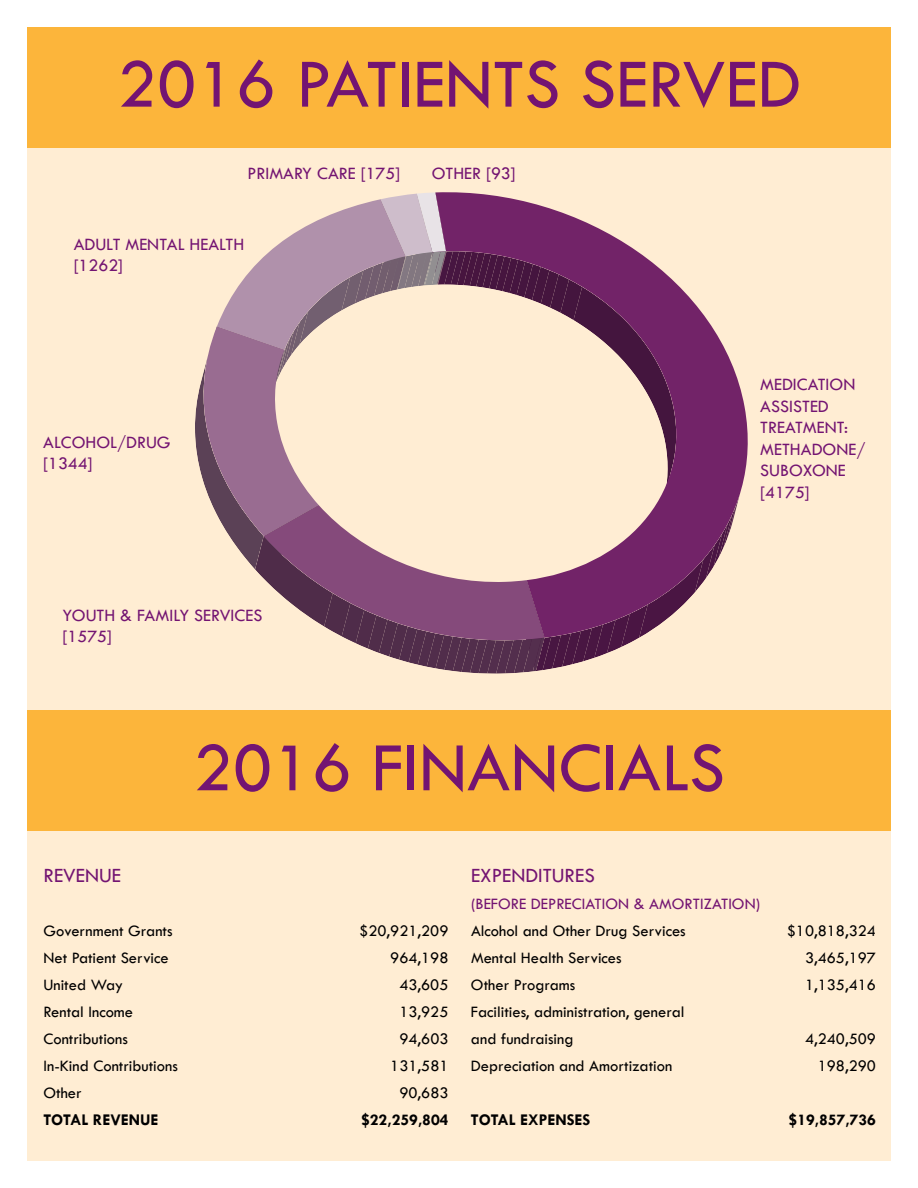
<style>
.page{position:relative;width:918px;height:1188px;background:#fff}
.page>*{position:absolute;margin:0;border:0;box-sizing:border-box;transform-origin:0 0}
.t1{font:72px "Tw Cen";color:#731472}
.t2{font:21px "Tw Cen";color:#731472}
.t3{font:18px/21.6px "Tw Cen";color:#731472}
.t4{font:16.5px/27px "Tw Cen";color:#000}
.t5{font:700 16.5px "Tw Cen";color:#000}
.t6{font:16.5px "Tw Cen";color:#731472}
</style>
<div class="page">
<div style="left:27px;top:27px;width:864px;height:1134px;background:#ffedd3"></div>
<div style="left:27px;top:27px;width:864px;height:120px;background:#fcb53b"></div>
<div style="left:27px;top:711px;width:864px;height:120px;background:#fcb53b"></div>
<svg style="left:195px;top:192px;width:547px;height:482px"></svg>
<h1 class="t1" style="left:117px;top:41px;width:685px">2016 PATIENTS SERVED</h1>
<p class="t3" style="left:247px;top:162px;width:154px">PRIMARY CARE [175]</p>
<p class="t3" style="left:432px;top:162px;width:85px">OTHER [93]</p>
<p class="t3" style="left:74px;top:233px;width:172px">ADULT MENTAL HEALTH [1262]</p>
<p class="t3" style="left:43px;top:431px;width:129px">ALCOHOL/DRUG [1344]</p>
<p class="t3" style="left:760px;top:373px;width:107px">MEDICATION<br>ASSISTED<br>TREATMENT:<br>METHADONE/<br>SUBOXONE [4175]</p>
<p class="t3" style="left:63px;top:604px;width:201px">YOUTH &amp; FAMILY SERVICES [1575]</p>
<h1 class="t1" style="left:193px;top:724px;width:534px">2016 FINANCIALS</h1>
<p class="t2" style="left:44px;top:862px;width:79px">REVENUE</p>
<p class="t4" style="left:44px;top:917px;width:131px">Government Grants</p>
<p class="t4" style="left:359px;top:917px;width:91px">$20,921,209</p>
<p class="t4" style="left:43px;top:944px;width:127px">Net Patient Service</p>
<p class="t4" style="left:390px;top:944px;width:60px">964,198</p>
<p class="t4" style="left:43px;top:971px;width:81px">United Way</p>
<p class="t4" style="left:399px;top:971px;width:51px">43,605</p>
<p class="t4" style="left:44px;top:998px;width:91px">Rental Income</p>
<p class="t4" style="left:399px;top:998px;width:51px">13,925</p>
<p class="t4" style="left:44px;top:1025px;width:86px">Contributions</p>
<p class="t4" style="left:399px;top:1025px;width:51px">94,603</p>
<p class="t4" style="left:44px;top:1052px;width:136px">In-Kind Contributions</p>
<p class="t4" style="left:390px;top:1052px;width:60px">131,581</p>
<p class="t4" style="left:44px;top:1079px;width:40px">Other</p>
<p class="t4" style="left:399px;top:1079px;width:51px">90,683</p>
<p class="t5" style="left:44px;top:1110px;width:116px">TOTAL REVENUE</p>
<p class="t5" style="left:361px;top:1110px;width:89px">$22,259,804</p>
<p class="t2" style="left:471px;top:862px;width:125px">EXPENDITURES</p>
<p class="t6" style="left:471px;top:894px;width:291px">(BEFORE DEPRECIATION &amp; AMORTIZATION)</p>
<p class="t4" style="left:471px;top:917px;width:216px">Alcohol and Other Drug Services</p>
<p class="t4" style="left:787px;top:917px;width:91px">$10,818,324</p>
<p class="t4" style="left:471px;top:944px;width:152px">Mental Health Services</p>
<p class="t4" style="left:805px;top:944px;width:72px">3,465,197</p>
<p class="t4" style="left:471px;top:971px;width:106px">Other Programs</p>
<p class="t4" style="left:805px;top:971px;width:72px">1,135,416</p>
<p class="t4" style="left:471px;top:998px;width:215px">Facilities, administration, general and fundraising</p>
<p class="t4" style="left:805px;top:1025px;width:72px">4,240,509</p>
<p class="t4" style="left:471px;top:1052px;width:203px">Depreciation and Amortization</p>
<p class="t4" style="left:818px;top:1052px;width:60px">198,290</p>
<p class="t5" style="left:471px;top:1110px;width:121px">TOTAL EXPENSES</p>
<p class="t5" style="left:789px;top:1110px;width:89px">$19,857,736</p>
</div>
